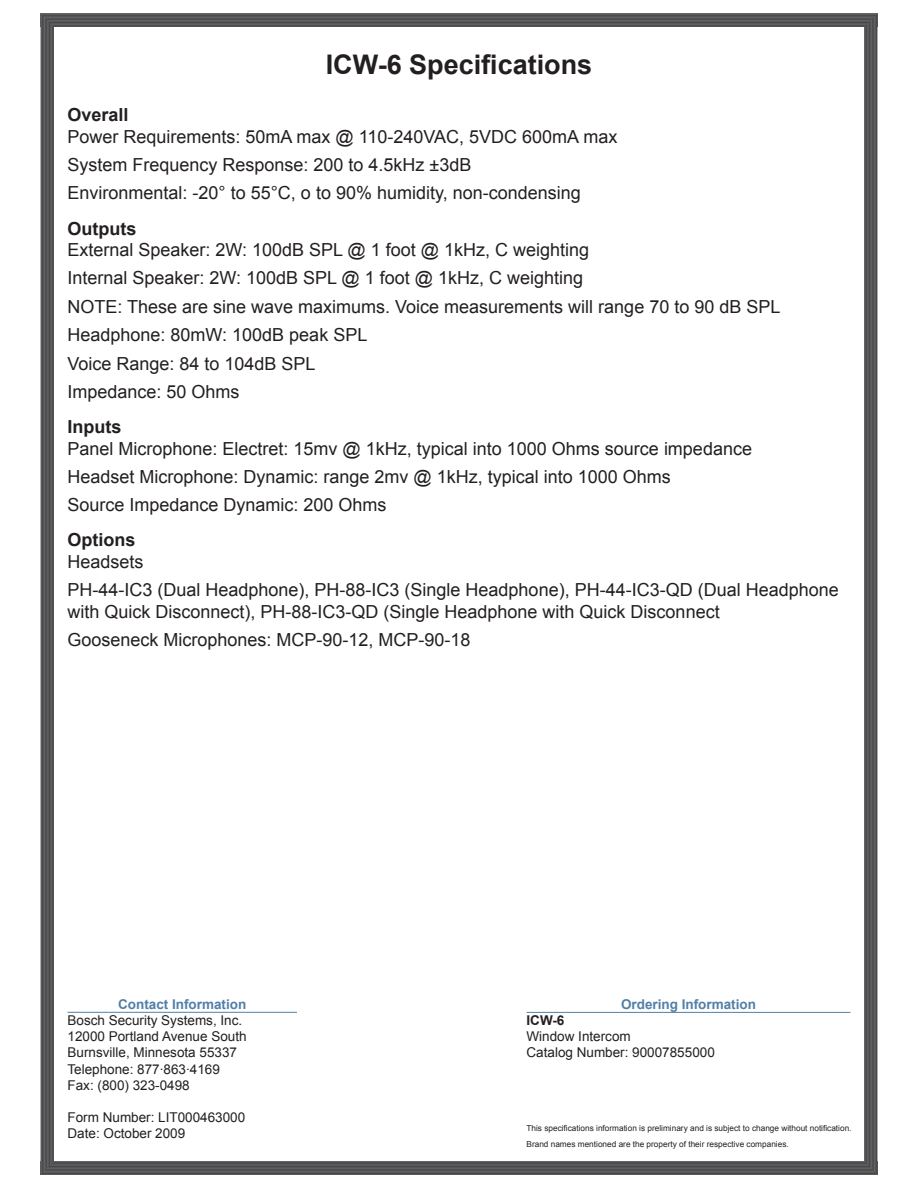
<style>
.page{position:relative;width:918px;height:1188px;background:#fff}
.page>*{position:absolute;margin:0;border:0;box-sizing:border-box;transform-origin:0 0}
.t1{font:700 27px "Arial";color:#231f20}
.t2{font:18px/28.3px "Arial";color:#231f20}
.t3{font:700 18px "Arial";color:#231f20}
.t4{font:13.5px/16.2px "Arial";color:#231f20}
.t5{font:700 13.5px "Arial";color:#527fa7}
.t6{font:700 13.5px "Arial";color:#231f20}
.t7{font:8.25px/16.6px "Arial";color:#231f20}
</style>
<div class="page">
<svg style="left:54px;top:1161px;width:810px;height:13px"></svg>
<svg style="left:54px;top:14px;width:810px;height:13px"></svg>
<svg style="left:864px;top:14px;width:13px;height:1160px"></svg>
<svg style="left:40px;top:14px;width:14px;height:1160px"></svg>
<hr style="left:526px;top:1012px;width:324px;height:1px;background:#527fa7">
<hr style="left:68px;top:1012px;width:229px;height:1px;background:#527fa7">
<h1 class="t1" style="left:326px;top:46px;width:268px">ICW-6 Specifications</h1>
<p class="t3" style="left:68px;top:103px;width:63px">Overall</p>
<p class="t2" style="left:68px;top:122px;width:551px">Power Requirements: 50mA max @ 110-240VAC, 5VDC 600mA max<br>System Frequency Response: 200 to 4.5kHz ±3dB<br>Environmental: -20° to 55°C, o to 90% humidity, non-condensing</p>
<p class="t3" style="left:68px;top:216px;width:70px">Outputs</p>
<p class="t2" style="left:68px;top:236px;width:714px">External Speaker: 2W: 100dB SPL @ 1 foot @ 1kHz, C weighting<br>Internal Speaker: 2W: 100dB SPL @ 1 foot @ 1kHz, C weighting<br>NOTE: These are sine wave maximums. Voice measurements will range 70 to 90 dB SPL Headphone: 80mW: 100dB peak SPL<br>Voice Range: 84 to 104dB SPL<br>Impedance: 50 Ohms</p>
<p class="t3" style="left:68px;top:415px;width:55px">Inputs</p>
<p class="t2" style="left:68px;top:434px;width:686px">Panel Microphone: Electret: 15mv @ 1kHz, typical into 1000 Ohms source impedance<br>Headset Microphone: Dynamic: range 2mv @ 1kHz, typical into 1000 Ohms<br>Source Impedance Dynamic: 200 Ohms</p>
<p class="t3" style="left:68px;top:528px;width:70px">Options</p>
<p class="t2" style="left:68px;top:548px;width:773px">Headsets<br>PH-44-IC3 (Dual Headphone), PH-88-IC3 (Single Headphone), PH-44-IC3-QD (Dual Headphone</p>
<p class="t2" style="left:68px;top:598px;width:654px">with Quick Disconnect), PH-88-IC3-QD (Single Headphone with Quick Disconnect<br>Gooseneck Microphones: MCP-90-12, MCP-90-18</p>
<p class="t5" style="left:118px;top:995px;width:130px">Contact Information</p>
<p class="t4" style="left:68px;top:1012px;width:181px">Bosch Security Systems, Inc.<br>12000 Portland Avenue South<br>Burnsville, Minnesota 55337<br>Telephone: 877·863·4169<br>Fax: (800) 323-0498</p>
<p class="t4" style="left:68px;top:1109px;width:179px">Form Number: LIT000463000<br>Date: October 2009</p>
<p class="t5" style="left:621px;top:995px;width:137px">Ordering Information</p>
<p class="t6" style="left:526px;top:1011px;width:39px">ICW-6</p>
<p class="t4" style="left:526px;top:1029px;width:190px">Window Intercom<br>Catalog Number: 90007855000</p>
<p class="t7" style="left:526px;top:1120px;width:327px">This specifications information is preliminary and is subject to change without notification.<br>Brand names mentioned are the property of their respective companies.</p>
</div>
